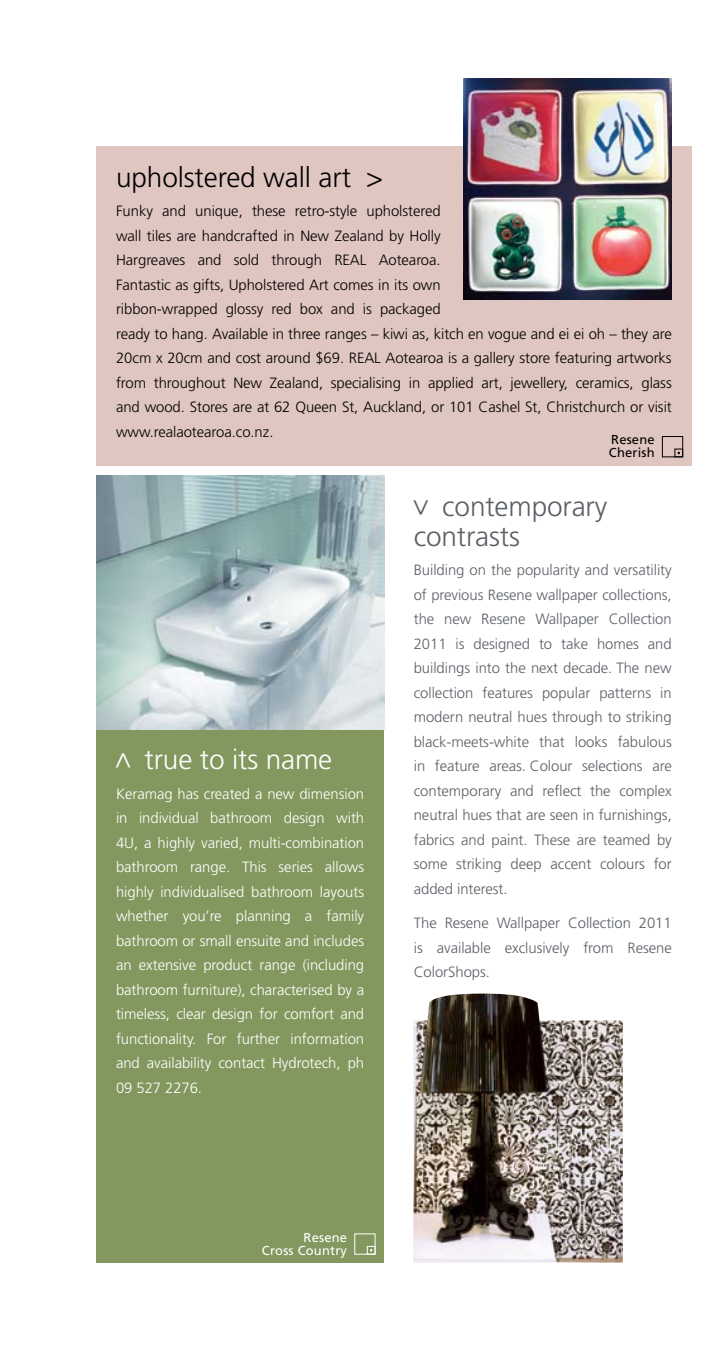
<style>
.page{position:relative;width:725px;height:1352px;background:#fff}
.page>*{position:absolute;margin:0;border:0;box-sizing:border-box;transform-origin:0 0}
.t1{font:300 28px/29.8px "Frutiger";letter-spacing:-.005em;color:#5b6066}
.t2{font:300 28px "Frutiger";letter-spacing:-.005em;color:#000}
.t3{font:300 28px "Frutiger";letter-spacing:-.005em;color:#fff}
.t4{font:300 14.88px/24.5px "Frutiger";letter-spacing:-.005em;color:#5b6066;text-align:justify}
.t5{font:300 14.88px/24.5px "Frutiger";letter-spacing:-.005em;color:#000}
.t6{font:300 14.88px/24.5px "Frutiger";letter-spacing:-.005em;color:#fff;text-align:justify}
.t7{font:12.95px/13px "Frutiger";letter-spacing:.015em;color:#fff;text-align:right}
.t8{font:12.95px/13px "Frutiger";letter-spacing:.015em;color:#000}
</style>
<div class="page">
<div style="left:96px;top:146px;width:596px;height:319px;background:#e0c6c0"></div>
<img style="left:464px;top:79px;width:208px;height:221px">
<img style="left:413px;top:993px;width:210px;height:269px">
<div style="left:96px;top:728px;width:288px;height:534px;background:#82985e"></div>
<img style="left:96px;top:475px;width:288px;height:255px">
<div style="left:354px;top:1233px;width:21px;height:21px;border:1px solid #fff"></div>
<div style="left:367px;top:1245px;width:8px;height:9px;border:1px solid #fff"></div>
<div style="left:662px;top:436px;width:21px;height:21px;border:1px solid #000"></div>
<div style="left:675px;top:449px;width:8px;height:8px;border:1px solid #000"></div>
<h1 class="t2" style="left:116px;top:161px;width:268px">upholstered wall art &gt;</h1>
<p class="t5" style="left:116px;top:199px;width:557px">Funky and unique, these retro-style upholstered<br>wall tiles are handcrafted in New Zealand by Holly<br>Hargreaves and sold through REAL Aotearoa.<br>Fantastic as gifts, Upholstered Art comes in its own<br>ribbon-wrapped glossy red box and is packaged<br>ready to hang. Available in three ranges – kiwi as, kitch en vogue and ei ei oh – they are 20cm x 20cm and cost around $69. REAL Aotearoa is a gallery store featuring artworks from throughout New Zealand, specialising in applied art, jewellery, ceramics, glass and wood. Stores are at 62 Queen St, Auckland, or 101 Cashel St, Christchurch or visit www.realaotearoa.co.nz.</p>
<p class="t8" style="left:609px;top:433px;width:47px">Resene<br>Cherish</p>
<h1 class="t3" style="left:142px;top:752px;width:18px;rotate:90deg">&lt;</h1>
<h1 class="t3" style="left:145px;top:743px;width:189px">true to its name</h1>
<p class="t6" style="left:116px;top:781px;width:250px">Keramag has created a new dimension in individual bathroom design with 4U, a highly varied, multi-combination bathroom range. This series allows highly individualised bathroom layouts whether you’re planning a family bathroom or small ensuite and includes an extensive product range (including bathroom furniture), characterised by a timeless, clear design for comfort and functionality. For further information and availability contact Hydrotech, ph 09 527 2276.</p>
<h1 class="t1" style="left:414px;top:492px;width:195px;text-indent:29px">contemporary contrasts</h1>
<p class="t4" style="left:414px;top:558px;width:259px">Building on the popularity and versatility of previous Resene wallpaper collections, the new Resene Wallpaper Collection 2011 is designed to take homes and buildings into the next decade. The new collection features popular patterns in modern neutral hues through to striking black-meets-white that looks fabulous in feature areas. Colour selections are contemporary and reflect the complex neutral hues that are seen in furnishings, fabrics and paint. These are teamed by some striking deep accent colours for added interest.</p>
<p class="t4" style="left:414px;top:911px;width:259px">The Resene Wallpaper Collection 2011 is available exclusively from Resene ColorShops.</p>
<h1 class="t1" style="left:438px;top:499px;width:18px;rotate:90deg">&gt;</h1>
<p class="t7" style="left:262px;top:1230px;width:87px">Resene<br>Cross Country</p>
</div>
